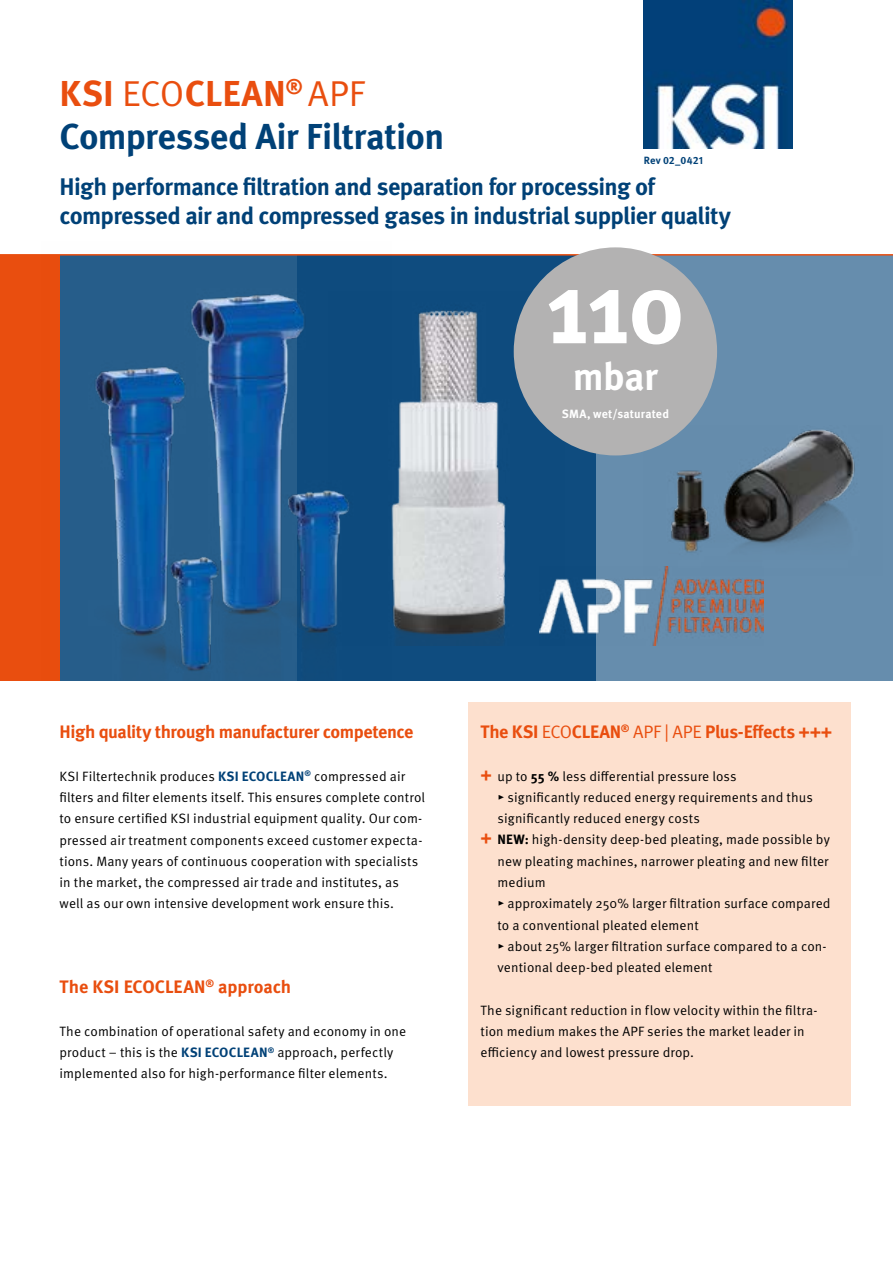
<style>
.page{position:relative;width:893px;height:1263px;background:#fff}
.page>*{position:absolute;margin:0;border:0;box-sizing:border-box;transform-origin:0 0}
.t1{font:700 102px "Meta OT";color:#fff}
.t2{font:700 38.7px "Meta OT";color:#fff}
.t3{font:700 36px "Meta OT";letter-spacing:-.02em;color:#004177}
.t4{font:700 36px "Meta OT";color:#e94e0f}
.t5{font:700 24px/28.8px "Meta OT";letter-spacing:-.03em;color:#004177}
.t6{font:700 18px "Meta OT";letter-spacing:-.02em;color:#e94e0f}
.t7{font:13.5px/21.3px "Meta OT";letter-spacing:.005em;color:#000}
.t8{font:700 12px "Meta OT";letter-spacing:.01em;color:#fff}
.t9{font:700 10.5px "Meta OT";letter-spacing:.015em;color:#004177}
.s1{font-weight:400}
.s2{font-weight:700;color:#004177}
.s3{font-weight:700;font-size:18px;color:#e94e0f}
.s4{font-weight:700}
</style>
<div class="page">
<img style="left:644px;top:0;width:148px;height:149px">
<svg style="left:298px;top:256px;width:595px;height:425px;background:#527da2"></svg>
<div style="left:0;top:255px;width:60px;height:426px;background:#e94e0f"></div>
<hr style="left:0;top:254px;width:893px;height:2px;background:#e94e0f">
<div style="left:468px;top:702px;width:382px;height:403px;background:#fde0ce"></div>
<img style="left:41px;top:254px;width:350px;height:426px">
<img style="left:644px;top:425px;width:239px;height:151px">
<img style="left:329px;top:292px;width:235px;height:353px">
<div style="left:514px;top:247px;width:203px;height:208px;background:#b3b2b2;border-radius:50%"></div>
<img style="left:539px;top:567px;width:224px;height:78px">
<h3 class="t4" style="left:60px;top:71px;width:307px">KSI <span class="s1">ECO</span>CLEAN<sup>®</sup> <span class="s1">APF</span></h3>
<h3 class="t3" style="left:60px;top:114px;width:386px">Compressed Air Filtration</h3>
<p class="t9" style="left:644px;top:154px;width:61px">Rev 02_0421</p>
<h3 class="t5" style="left:60px;top:172px;width:673px">High performance filtration and separation for processing of compressed air and compressed gases in industrial supplier quality</h3>
<h1 class="t1" style="left:546px;top:243px;width:141px">110</h1>
<h2 class="t2" style="left:573px;top:352px;width:87px">mbar</h2>
<p class="t8" style="left:562px;top:407px;width:109px">SMA, wet/saturated</p>
<h3 class="t6" style="left:60px;top:720px;width:355px">High quality through manufacturer competence</h3>
<p class="t7" style="left:60px;top:765px;width:367px">KSI Filtertechnik produces <span class="s2">KSI ECOCLEAN</span><sup>®</sup> compressed air filters and filter elements itself. This ensures complete control to ensure certified KSI industrial equipment quality. Our com&shy;pressed air treatment components exceed customer expecta&shy;tions. Many years of continuous cooperation with specialists in the market, the compressed air trade and institutes, as well as our own intensive development work ensure this.</p>
<h3 class="t6" style="left:60px;top:976px;width:233px">The KSI ECOCLEAN<sup>®</sup> approach</h3>
<p class="t7" style="left:60px;top:1021px;width:348px">The combination of operational safety and economy in one product − this is the <span class="s2">KSI ECOCLEAN</span><sup>®</sup> approach, perfectly implemented also for high-performance filter elements.</p>
<h3 class="t6" style="left:480px;top:720px;width:353px">The KSI <span class="s1">ECO</span>CLEAN<sup>®</sup> <span class="s1">APF | APE</span> Plus-Effects +++</h3>
<p class="t7" style="left:480px;top:765px;width:258px"><span class="s3">+</span> up to <span class="s4">55 %</span> less differential pressure loss</p>
<p class="t7" style="left:497px;top:787px;width:317px">▸ significantly reduced energy requirements and thus</p>
<p class="t7" style="left:497px;top:808px;width:204px">significantly reduced energy costs</p>
<p class="t7" style="left:480px;top:829px;width:351px"><span class="s3">+</span> <span class="s4">NEW:</span> high-density deep-bed pleating, made possible by</p>
<p class="t7" style="left:497px;top:850px;width:332px">new pleating machines, narrower pleating and new filter</p>
<p class="t7" style="left:497px;top:872px;width:50px">medium</p>
<p class="t7" style="left:497px;top:893px;width:335px">▸ approximately 250% larger filtration surface compared</p>
<p class="t7" style="left:497px;top:914px;width:203px">to a conventional pleated element</p>
<p class="t7" style="left:497px;top:936px;width:331px">▸ about 25% larger filtration surface compared to a con-</p>
<p class="t7" style="left:497px;top:957px;width:216px">ventional deep-bed pleated element</p>
<p class="t7" style="left:480px;top:999px;width:339px">The significant reduction in flow velocity within the filtra&shy;tion medium makes the APF series the market leader in efficiency and lowest pressure drop.</p>
</div>
